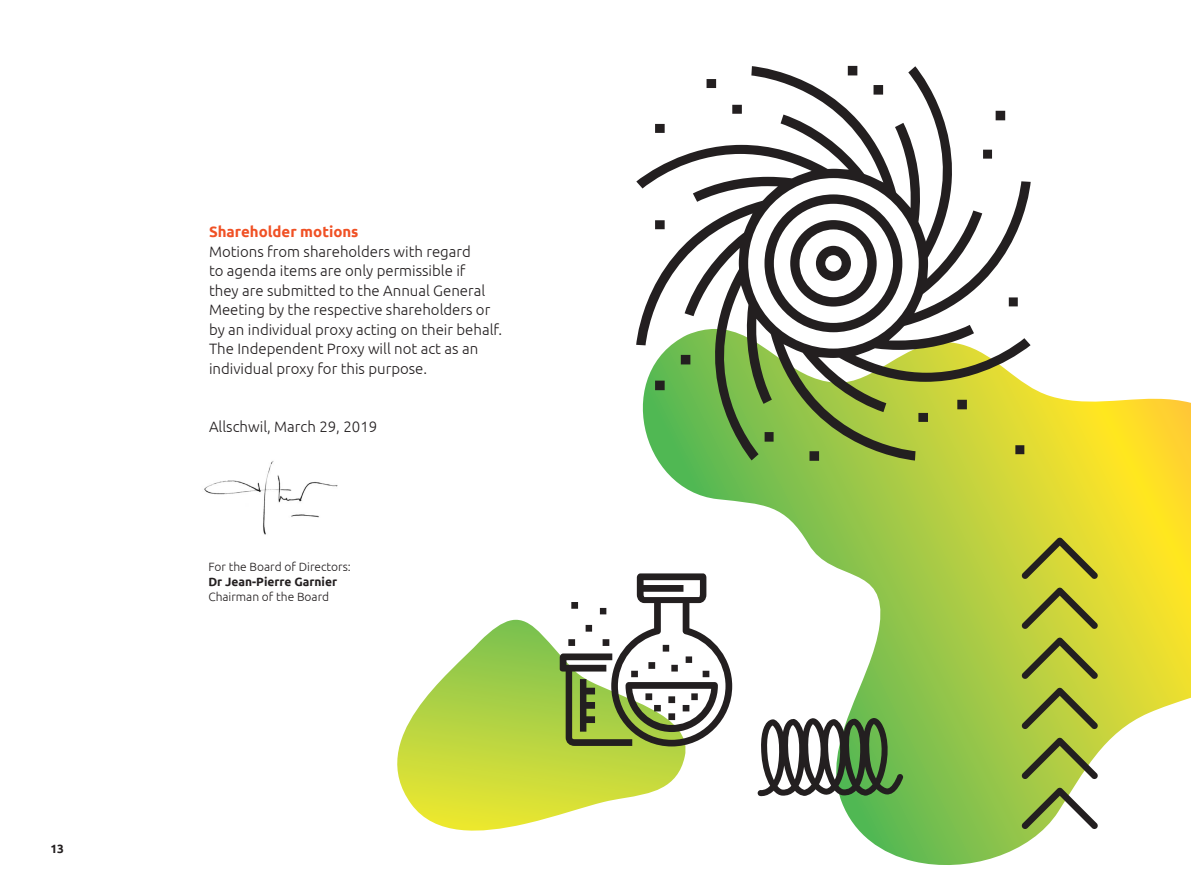
<style>
.page{position:relative;width:1191px;height:893px;background:#fff}
.page>*{position:absolute;margin:0;border:0;box-sizing:border-box;transform-origin:0 0}
.t1{font:300 15px/19.5px "Ubuntu";color:#231f20}
.t2{font:700 15px "Ubuntu";color:#f05125}
.t3{font:300 12px "Ubuntu";color:#231f20}
.t4{font:700 12px "Ubuntu";color:#231f20}
</style>
<div class="page">
<svg style="left:397px;top:620px;width:215px;height:211px"></svg>
<svg style="left:612px;top:344px;width:579px;height:521px"></svg>
<svg style="left:636px;top:66px;width:394px;height:395px"></svg>
<svg style="left:560px;top:573px;width:172px;height:173px"></svg>
<svg style="left:1021px;top:687px;width:77px;height:142px;background:#a3b459"></svg>
<svg style="left:1021px;top:537px;width:77px;height:142px;background:#aeb335"></svg>
<svg style="left:757px;top:718px;width:146px;height:78px"></svg>
<img style="left:204px;top:461px;width:134px;height:74px">
<p class="t4" style="left:50px;top:841px;width:15px">13</p>
<p class="t2" style="left:209px;top:223px;width:151px">Shareholder motions</p>
<p class="t1" style="left:209px;top:241px;width:295px">Motions from shareholders with regard<br>to agenda items are only permissible if<br>they are submitted to the Annual General Meeting by the respective shareholders or by an individual proxy acting on their behalf.<br>The Independent Proxy will not act as an individual proxy for this purpose.</p>
<p class="t1" style="left:209px;top:417px;width:170px">Allschwil, March 29, 2019</p>
<p class="t3" style="left:208px;top:559px;width:144px">For the Board of Directors:</p>
<p class="t4" style="left:208px;top:574px;width:130px">Dr Jean-Pierre Garnier</p>
<p class="t3" style="left:208px;top:589px;width:122px">Chairman of the Board</p>
</div>
